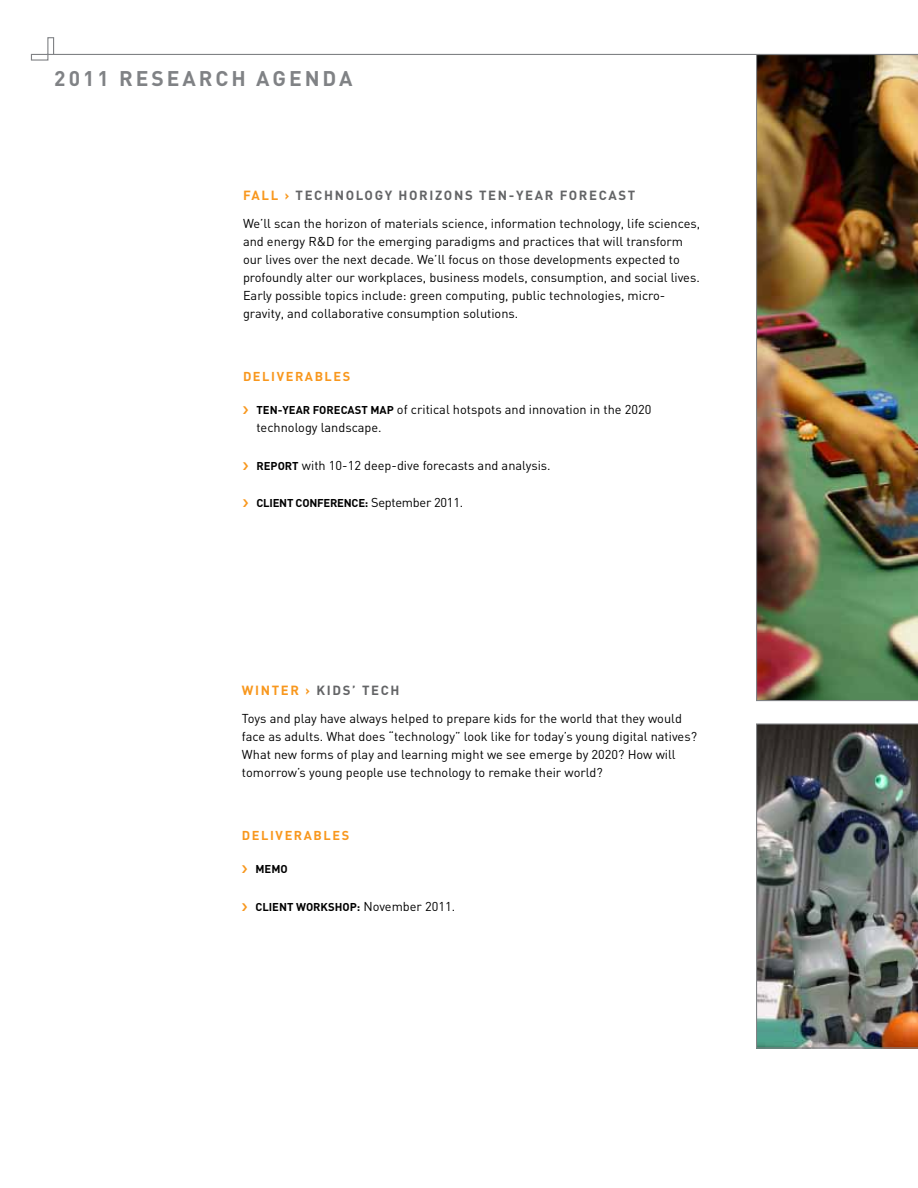
<style>
.page{position:relative;width:918px;height:1188px;background:#fff}
.page>*{position:absolute;margin:0;border:0;box-sizing:border-box;transform-origin:0 0}
.t1{font:700 21px "DIN";letter-spacing:.14em;color:#808285}
.t2{font:700 13.2px "DIN";letter-spacing:.125em;color:#636466}
.t3{font:700 13.2px "DIN";color:#f8971d}
.t4{font:12.75px/18px "DIN";color:#000}
.t5{font:700 12.75px "DIN";color:#f8971d}
.t6{font:700 11.25px "DIN";letter-spacing:-.015em;color:#000}
.s1{color:#f8971d}
.s2{font-weight:700;font-size:11.25px}
.s3{font-weight:400;font-size:12.75px}
</style>
<div class="page">
<svg style="left:30px;top:37px;width:888px;height:24px"></svg>
<img style="left:756px;top:54px;width:162px;height:647px">
<img style="left:756px;top:723px;width:162px;height:326px">
<h1 class="t1" style="left:54px;top:65px;width:300px">2011 RESEARCH AGENDA</h1>
<p class="t2" style="left:243px;top:187px;width:391px"><span class="s1">FALL ›</span> TECHNOLOGY HORIZONS TEN-YEAR FORECAST</p>
<p class="t4" style="left:243px;top:215px;width:459px">We’ll scan the horizon of materials science, information technology, life sciences, and energy R&amp;D for the emerging paradigms and practices that will transform our lives over the next decade. We’ll focus on those developments expected to profoundly alter our workplaces, business models, consumption, and social lives.<br>Early possible topics include: green computing, public technologies, micro&shy;gravity, and collaborative consumption solutions.</p>
<p class="t5" style="left:243px;top:368px;width:10px">DELIVERABLES</p>
<p class="t4" style="left:256px;top:401px;width:396px"><span class="s2">TEN-YEAR FORECAST MAP</span> of critical hotspots and innovation in the 2020 technology landscape.</p>
<p class="t4" style="left:256px;top:456px;width:296px"><span class="s2">REPORT</span> with 10-12 deep-dive forecasts and analysis.</p>
<p class="t6" style="left:256px;top:496px;width:208px">CLIENT CONFERENCE: <span class="s3">September 2011.</span></p>
<p class="t3" style="left:242px;top:682px;width:11px">WIN</p>
<p class="t2" style="left:272px;top:682px;width:129px"><span class="s1">TER ›</span> KIDS’ TECH</p>
<p class="t4" style="left:242px;top:710px;width:457px">Toys and play have always helped to prepare kids for the world that they would face as adults. What does “technology” look like for today’s young digital natives?<br>What new forms of play and learning might we see emerge by 2020? How will tomorrow’s young people use technology to remake their world?</p>
<p class="t5" style="left:242px;top:827px;width:10px">DELIVERABLES</p>
<p class="t6" style="left:255px;top:862px;width:34px">MEMO</p>
<p class="t6" style="left:255px;top:899px;width:201px">CLIENT WORKSHOP: <span class="s3">November 2011.</span></p>
</div>
